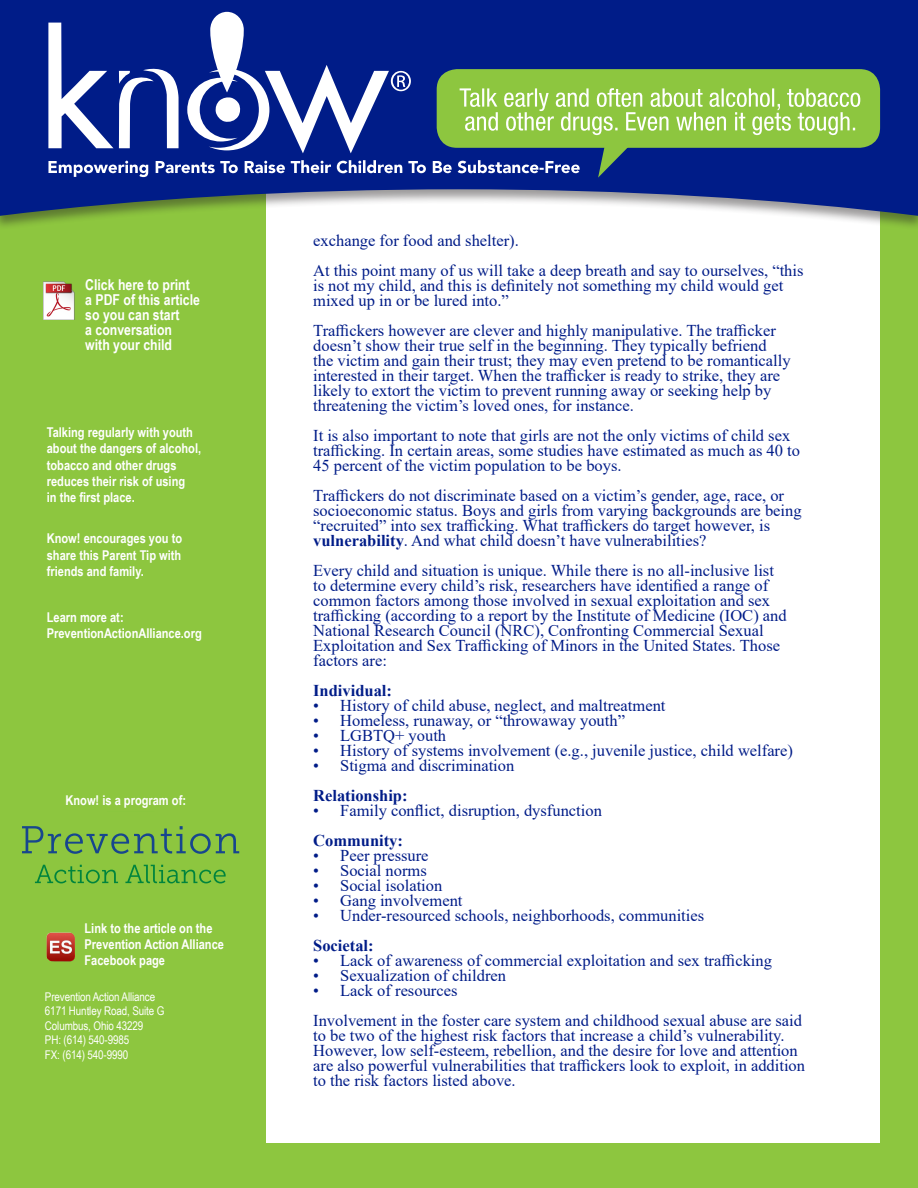
<style>
.page{position:relative;width:918px;height:1188px;background:#fff}
.page>*{position:absolute;margin:0;border:0;box-sizing:border-box;transform-origin:0 0}
.t1{font:16.5px/15px "Times New Roman";color:#001c88}
.t2{font:700 16.5px "Times New Roman";color:#001c88}
.t3{font:700 15px/15px "Arial Narrow";color:#fff}
.t4{font:700 13.5px/16.2px "Arial Narrow";color:#fff}
.t5{font:12px "Arial Narrow";letter-spacing:-.01em;color:#fff}
.s1{font-weight:700}
</style>
<div class="page">
<div style="left:258px;top:116px;width:660px;height:1072px;background:#8dc63f"></div>
<div style="left:266px;top:153px;width:614px;height:990px;background:#fff"></div>
<div style="left:0;top:116px;width:262px;height:1072px;background:#8dc63f"></div>
<div style="left:0;top:0;width:918px;height:230px;background:#231f20;opacity:.45"></div>
<svg style="left:0;top:0;width:918px;height:216px;background:#354c95"></svg>
<div style="left:437px;top:69px;width:443px;height:79px;background:#8dc63f;border-radius:20px"></div>
<svg style="left:48px;top:12px;width:812px;height:166px"></svg>
<svg style="left:22px;top:826px;width:217px;height:28px"></svg>
<svg style="left:35px;top:865px;width:83px;height:18px"></svg>
<svg style="left:125px;top:865px;width:101px;height:18px"></svg>
<img style="left:44px;top:281px;width:31px;height:39px">
<img style="left:46px;top:933px;width:29px;height:29px">
<p class="t3" style="left:85px;top:277px;width:116px">Click here to print a PDF of this article so you can start<br>a conversation with your child</p>
<p class="t4" style="left:47px;top:424px;width:156px">Talking regularly with youth about the dangers of alcohol, tobacco and other drugs reduces their risk of using<br>in the first place.</p>
<p class="t4" style="left:47px;top:530px;width:137px;text-align:justify">Know! encourages you to share this Parent Tip with friends and family.</p>
<p class="t4" style="left:47px;top:608px;width:157px">Learn more at:<br>PreventionActionAlliance.org</p>
<p class="t4" style="left:65px;top:791px;width:122px">Know! is a program of:</p>
<p class="t4" style="left:85px;top:919px;width:141px">Link to the article on the<br>Prevention Action Alliance<br>Facebook page</p>
<p class="t5" style="left:45px;top:988px;width:112px">Prevention Action Alliance</p>
<p class="t5" style="left:45px;top:1002px;width:121px">6171 Huntley Road, Suite G</p>
<p class="t5" style="left:45px;top:1017px;width:100px">Columbus, Ohio 43229</p>
<p class="t5" style="left:45px;top:1031px;width:86px">PH: (614) 540-9985</p>
<p class="t5" style="left:45px;top:1046px;width:85px">FX: (614) 540-9990</p>
<p class="t1" style="left:313px;top:232px;width:207px">exchange for food and shelter).</p>
<p class="t1" style="left:313px;top:262px;width:492px">At this point many of us will take a deep breath and say to ourselves, “this is not my child, and this is definitely not something my child would get mixed up in or be lured into.”</p>
<p class="t1" style="left:313px;top:322px;width:479px">Traffickers however are clever and highly manipulative. The trafficker doesn’t show their true self in the beginning. They typically befriend the victim and gain their trust; they may even pretend to be romantically interested in their target. When the trafficker is ready to strike, they are likely to extort the victim to prevent running away or seeking help by threatening the victim’s loved ones, for instance.</p>
<p class="t1" style="left:313px;top:427px;width:488px">It is also important to note that girls are not the only victims of child sex trafficking. In certain areas, some studies have estimated as much as 40 to<br>45 percent of the victim population to be boys.</p>
<p class="t1" style="left:313px;top:487px;width:490px">Traffickers do not discriminate based on a victim’s gender, age, race, or socioeconomic status. Boys and girls from varying backgrounds are being “recruited” into sex trafficking. What traffickers do target however, is <span class="s1">vulnerability</span>. And what child doesn’t have vulnerabilities?</p>
<p class="t1" style="left:313px;top:562px;width:475px">Every child and situation is unique. While there is no all-inclusive list to determine every child’s risk, researchers have identified a range of common factors among those involved in sexual exploitation and sex trafficking (according to a report by the Institute of Medicine (IOC) and National Research Council (NRC), Confronting Commercial Sexual Exploitation and Sex Trafficking of Minors in the United States. Those factors are:</p>
<p class="t2" style="left:313px;top:678px;width:80px">Individual:</p>
<p class="t1" style="left:313px;top:697px;width:354px">• History of child abuse, neglect, and maltreatment</p>
<p class="t1" style="left:313px;top:712px;width:313px">• Homeless, runaway, or “throwaway youth”</p>
<p class="t1" style="left:313px;top:727px;width:135px">• LGBTQ+ youth</p>
<p class="t1" style="left:313px;top:742px;width:481px">• History of systems involvement (e.g., juvenile justice, child welfare)</p>
<p class="t1" style="left:313px;top:757px;width:203px">• Stigma and discrimination</p>
<p class="t2" style="left:313px;top:783px;width:96px">Relationship:</p>
<p class="t1" style="left:313px;top:802px;width:290px">• Family conflict, disruption, dysfunction</p>
<p class="t2" style="left:313px;top:828px;width:91px">Community:</p>
<p class="t1" style="left:313px;top:847px;width:117px">• Peer pressure</p>
<p class="t1" style="left:313px;top:862px;width:115px">• Social norms</p>
<p class="t1" style="left:313px;top:877px;width:131px">• Social isolation</p>
<p class="t1" style="left:313px;top:892px;width:151px">• Gang involvement</p>
<p class="t1" style="left:313px;top:907px;width:392px">• Under-resourced schools, neighborhoods, communities</p>
<p class="t2" style="left:313px;top:933px;width:62px">Societal:</p>
<p class="t1" style="left:313px;top:952px;width:460px">• Lack of awareness of commercial exploitation and sex trafficking</p>
<p class="t1" style="left:313px;top:967px;width:194px">• Sexualization of children</p>
<p class="t1" style="left:313px;top:982px;width:146px">• Lack of resources</p>
<p class="t1" style="left:313px;top:1012px;width:493px">Involvement in the foster care system and childhood sexual abuse are said to be two of the highest risk factors that increase a child’s vulnerability.<br>However, low self-esteem, rebellion, and the desire for love and attention are also powerful vulnerabilities that traffickers look to exploit, in addition to the risk factors listed above.</p>
</div>
